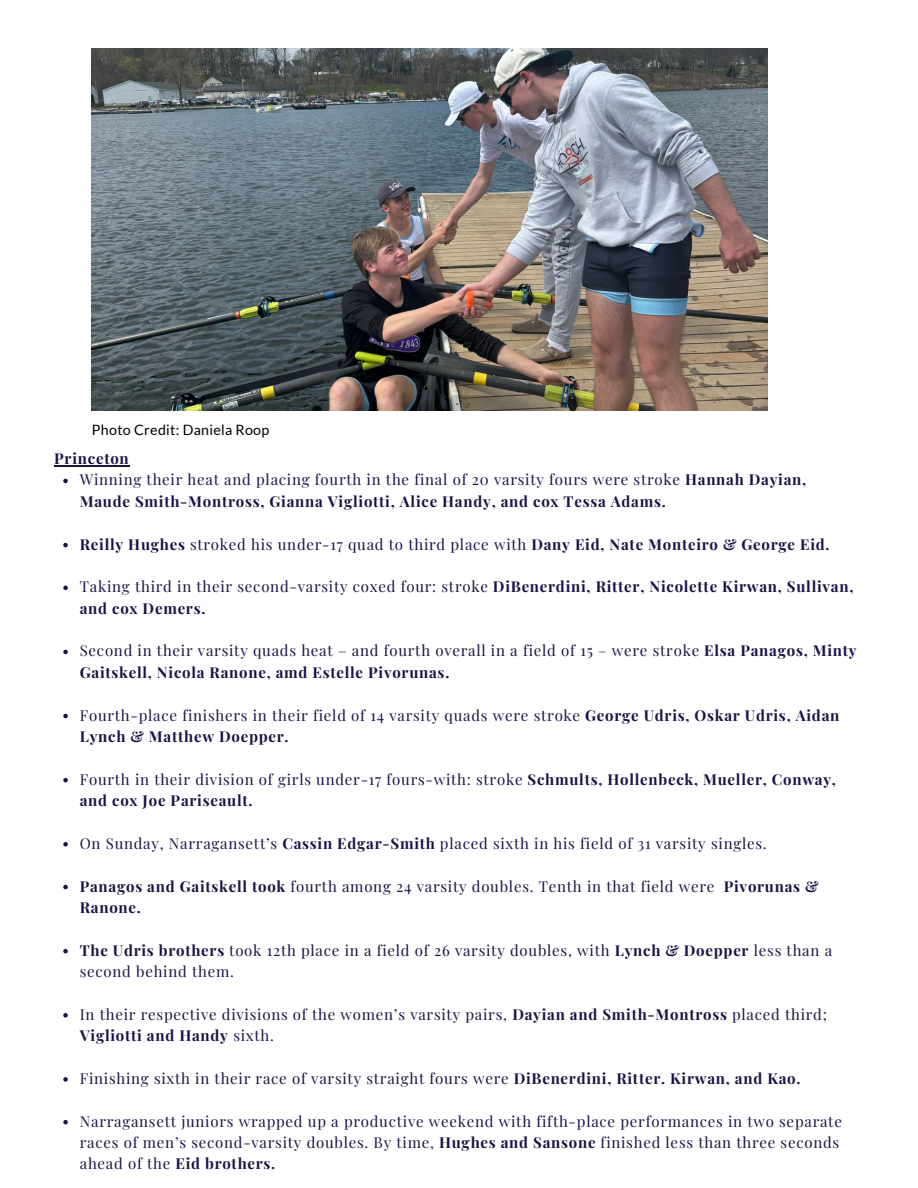
<style>
.page{position:relative;width:918px;height:1188px;background:#fff}
.page>*{position:absolute;margin:0;border:0;box-sizing:border-box;transform-origin:0 0}
.t1{font:15px/21.3px "Playfair Display";letter-spacing:.05em;color:#181447}
.t2{font:700 15px/21.3px "Playfair Display";letter-spacing:.05em;color:#181447}
.t3{font:14.25px "Lato";letter-spacing:.02em;color:#000}
.s1{font-weight:400}
.s2{font-weight:700}
</style>
<div class="page">
<hr style="left:54px;top:465px;width:76px;height:1px;background:#181447">
<svg style="left:63px;top:479px;width:5px;height:4px"></svg>
<svg style="left:63px;top:543px;width:5px;height:4px"></svg>
<svg style="left:63px;top:586px;width:5px;height:4px"></svg>
<svg style="left:63px;top:650px;width:5px;height:4px"></svg>
<svg style="left:63px;top:714px;width:5px;height:4px"></svg>
<svg style="left:63px;top:778px;width:5px;height:4px"></svg>
<svg style="left:63px;top:842px;width:5px;height:5px"></svg>
<svg style="left:63px;top:885px;width:5px;height:4px"></svg>
<svg style="left:63px;top:949px;width:5px;height:4px"></svg>
<svg style="left:63px;top:1013px;width:5px;height:5px"></svg>
<svg style="left:63px;top:1077px;width:5px;height:5px"></svg>
<svg style="left:63px;top:1120px;width:5px;height:4px"></svg>
<img style="left:92px;top:49px;width:676px;height:362px">
<p class="t3" style="left:92px;top:421px;width:179px">Photo Credit: Daniela Roop</p>
<p class="t2" style="left:54px;top:447px;width:76px">Princeton</p>
<h1 class="t2" style="left:80px;top:469px;width:728px"><span class="s1">Winning their heat and placing fourth in the final of 20 varsity fours were stroke</span> Hannah Dayian,<br>Maude Smith-Montross, Gianna Vigliotti, Alice Handy, and cox Tessa Adams.</h1>
<p class="t2" style="left:80px;top:533px;width:751px">Reilly Hughes <span class="s1">stroked his under-17 quad to third place with</span> Dany Eid, Nate Monteiro &amp; George Eid.</p>
<p class="t2" style="left:80px;top:575px;width:775px"><span class="s1">Taking third in their second-varsity coxed four: stroke</span> DiBenerdini, Ritter, Nicolette Kirwan, Sullivan, and cox Demers.</p>
<p class="t1" style="left:80px;top:640px;width:778px">Second in their varsity quads heat – and fourth overall in a field of 15 – were stroke <span class="s2">Elsa Panagos, Minty<br>Gaitskell, Nicola Ranone, amd Estelle Pivorunas.</span></p>
<p class="t1" style="left:80px;top:704px;width:761px">Fourth-place finishers in their field of 14 varsity quads were stroke <span class="s2">George Udris, Oskar Udris, Aidan<br>Lynch &amp; Matthew Doepper.</span></p>
<p class="t2" style="left:80px;top:768px;width:758px"><span class="s1">Fourth in their division of girls under-17 fours-with: stroke</span> Schmults, Hollenbeck, Mueller, Conway, and cox Joe Pariseault.</p>
<p class="t1" style="left:80px;top:832px;width:688px">On Sunday, Narragansett’s <span class="s2">Cassin Edgar-Smith</span> placed sixth in his field of 31 varsity singles.</p>
<p class="t1" style="left:80px;top:875px;width:740px"><span class="s2">Panagos and Gaitskell took</span> fourth among 24 varsity doubles. Tenth in that field were <span class="s2">Pivorunas &amp;<br>Ranone.</span></p>
<p class="t1" style="left:80px;top:939px;width:754px"><span class="s2">The Udris brothers</span> took 12th place in a field of 26 varsity doubles, with <span class="s2">Lynch &amp; Doepper</span> less than a second behind them.</p>
<p class="t1" style="left:80px;top:1003px;width:749px">In their respective divisions of the women’s varsity pairs, <span class="s2">Dayian and Smith-Montross</span> placed third;<br><span class="s2">Vigliotti and Handy</span> sixth.</p>
<p class="t1" style="left:80px;top:1067px;width:722px">Finishing sixth in their race of varsity straight fours were <span class="s2">DiBenerdini, Ritter. Kirwan, and Kao.</span></p>
<p class="t1" style="left:80px;top:1110px;width:764px">Narragansett juniors wrapped up a productive weekend with fifth-place performances in two separate races of men’s second-varsity doubles. By time, <span class="s2">Hughes and Sansone</span> finished less than three seconds ahead of the <span class="s2">Eid brothers.</span></p>
</div>
